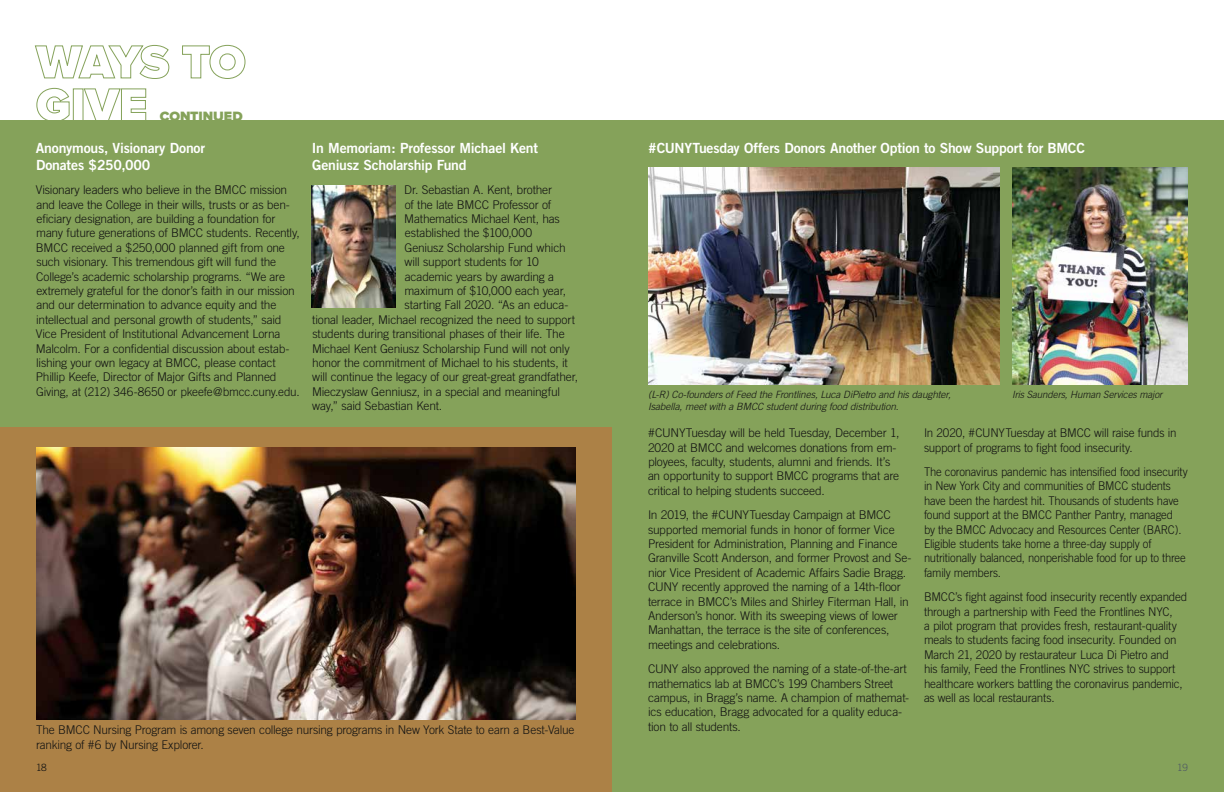
<style>
.page{position:relative;width:1224px;height:792px;background:#fff}
.page>*{position:absolute;margin:0;border:0;box-sizing:border-box;transform-origin:0 0}
.t1{font:14px/16.8px "Trade Gothic Bold Two";letter-spacing:-.015em;color:#fff}
.t2{font:900 14px "Proxima Nova";color:#85a25a}
.t3{font:300 12px/14.4px "Trade Gothic";letter-spacing:-.015em;color:#121212}
.t4{font:300 12px/14.4px "Trade Gothic";letter-spacing:-.015em;color:#121212;scale:.94 1}
.t5{font:italic 300 10px/12px "Trade Gothic";letter-spacing:-.01em;color:#121212}
.t6{font:300 10px "Trade Gothic";color:#4d5764}
.t7{font:300 10px "Trade Gothic";color:#121212}
</style>
<div class="page">
<div style="left:0;top:121px;width:1224px;height:671px;background:#85a25a"></div>
<svg style="left:34px;top:45px;width:136px;height:34px"></svg>
<svg style="left:182px;top:45px;width:64px;height:34px"></svg>
<svg style="left:36px;top:88px;width:34px;height:33px"></svg>
<div style="left:73px;top:89px;width:10px;height:32px;border:1px solid #85a25a"></div>
<svg style="left:83px;top:88px;width:64px;height:33px"></svg>
<img style="left:311px;top:186px;width:84px;height:122px">
<div style="left:0;top:428px;width:612px;height:364px;background:#ac8146"></div>
<img style="left:36px;top:448px;width:540px;height:271px">
<img style="left:648px;top:167px;width:351px;height:217px">
<img style="left:1012px;top:167px;width:176px;height:217px">
<p class="t2" style="left:160px;top:110px;width:85px">CONTINUED</p>
<p class="t1" style="left:36px;top:139px;width:171px">Anonymous, Visionary Donor<br>Donates $250,000</p>
<p class="t3" style="left:36px;top:183px;width:266px">Visionary leaders who believe in the BMCC mission and leave the College in their wills, trusts or as ben&shy;eficiary designation, are building a foundation for many future generations of BMCC students. Recently, BMCC received a $250,000 planned gift from one such visionary. This tremendous gift will fund the College’s academic scholarship programs. “We are extremely grateful for the donor’s faith in our mission and our determination to advance equity and the intellectual and personal growth of students,” said Vice President of Institutional Advancement Lorna Malcolm. For a confidential discussion about estab&shy;lishing your own legacy at BMCC, please contact Phillip Keefe, Director of Major Gifts and Planned Giving, at (212) 346-8650 or pkeefe@bmcc.cuny.edu.</p>
<p class="t1" style="left:312px;top:139px;width:228px">In Memoriam: Professor Michael Kent<br>Geniusz Scholarship Fund</p>
<p class="t3" style="left:404px;top:183px;width:149px">Dr. Sebastian A. Kent, brother</p>
<p class="t3" style="left:405px;top:197px;width:148px">of the late BMCC Professor of</p>
<p class="t3" style="left:404px;top:211px;width:157px">Mathematics Michael Kent, has</p>
<p class="t3" style="left:405px;top:226px;width:129px">established the $100,000</p>
<p class="t3" style="left:404px;top:240px;width:163px">Geniusz Scholarship Fund which</p>
<p class="t3" style="left:405px;top:255px;width:136px">will support students for 10</p>
<p class="t3" style="left:405px;top:269px;width:151px">academic years by awarding a</p>
<p class="t3" style="left:404px;top:283px;width:163px">maximum of $10,000 each year,</p>
<p class="t3" style="left:405px;top:298px;width:165px">starting Fall 2020. “As an educa-</p>
<p class="t3" style="left:312px;top:312px;width:264px">tional leader, Michael recognized the need to support</p>
<p class="t3" style="left:312px;top:327px;width:254px">students during transitional phases of their life. The</p>
<p class="t3" style="left:312px;top:341px;width:259px">Michael Kent Geniusz Scholarship Fund will not only</p>
<p class="t3" style="left:312px;top:355px;width:257px">honor the commitment of Michael to his students, it</p>
<p class="t3" style="left:312px;top:370px;width:267px">will continue the legacy of our great-great grandfather,</p>
<p class="t3" style="left:312px;top:384px;width:250px">Mieczyslaw Genniusz, in a special and meaningful</p>
<p class="t3" style="left:312px;top:399px;width:131px">way,” said Sebastian Kent.</p>
<p class="t3" style="left:36px;top:723px;width:540px">The BMCC Nursing Program is among seven college nursing programs in New York State to earn a Best-Value ranking of #6 by Nursing Explorer.</p>
<p class="t7" style="left:36px;top:762px;width:12px">18</p>
<p class="t1" style="left:648px;top:139px;width:438px">#CUNYTuesday Offers Donors Another Option to Show Support for BMCC</p>
<p class="t5" style="left:648px;top:388px;width:304px">(L-R) Co-founders of Feed the Frontlines, Luca DiPietro and his daughter,<br>Isabella, meet with a BMCC student during food distribution.</p>
<p class="t5" style="left:1012px;top:388px;width:152px">Iris Saunders, Human Services major</p>
<p class="t3" style="left:648px;top:426px;width:253px">#CUNYTuesday will be held Tuesday, December 1, 2020 at BMCC and welcomes donations from em&shy;ployees, faculty, students, alumni and friends. It’s an opportunity to support BMCC programs that are critical to helping students succeed.</p>
<p class="t3" style="left:648px;top:508px;width:265px">In 2019, the #CUNYTuesday Campaign at BMCC supported memorial funds in honor of former Vice President for Administration, Planning and Finance Granville Scott Anderson, and former Provost and Se&shy;nior Vice President of Academic Affairs Sadie Bragg.<br>CUNY recently approved the naming of a 14th-floor terrace in BMCC’s Miles and Shirley Fiterman Hall, in Anderson’s honor. With its sweeping views of lower Manhattan, the terrace is the site of conferences, meetings and celebrations.</p>
<p class="t3" style="left:648px;top:662px;width:263px">CUNY also approved the naming of a state-of-the-art mathematics lab at BMCC’s 199 Chambers Street campus, in Bragg’s name. A champion of mathemat&shy;ics education, Bragg advocated for a quality educa&shy;tion to all students.</p>
<p class="t3" style="left:924px;top:426px;width:254px">In 2020, #CUNYTuesday at BMCC will raise funds in support of programs to fight food insecurity.</p>
<p class="t4" style="left:924px;top:464px;width:282px">The coronavirus pandemic has intensified food insecurity in New York City and communities of BMCC students have been the hardest hit. Thousands of students have found support at the BMCC Panther Pantry, managed<br>by the BMCC Advocacy and Resources Center (BARC).<br>Eligible students take home a three-day supply of nutritionally balanced, nonperishable food for up to three family members.</p>
<p class="t3" style="left:924px;top:590px;width:265px">BMCC’s fight against food insecurity recently expanded through a partnership with Feed the Frontlines NYC,<br>a pilot program that provides fresh, restaurant-quality meals to students facing food insecurity. Founded on March 21, 2020 by restaurateur Luca Di Pietro and<br>his family, Feed the Frontlines NYC strives to support healthcare workers battling the coronavirus pandemic, as well as local restaurants.</p>
<p class="t6" style="left:1177px;top:762px;width:12px">19</p>
</div>
